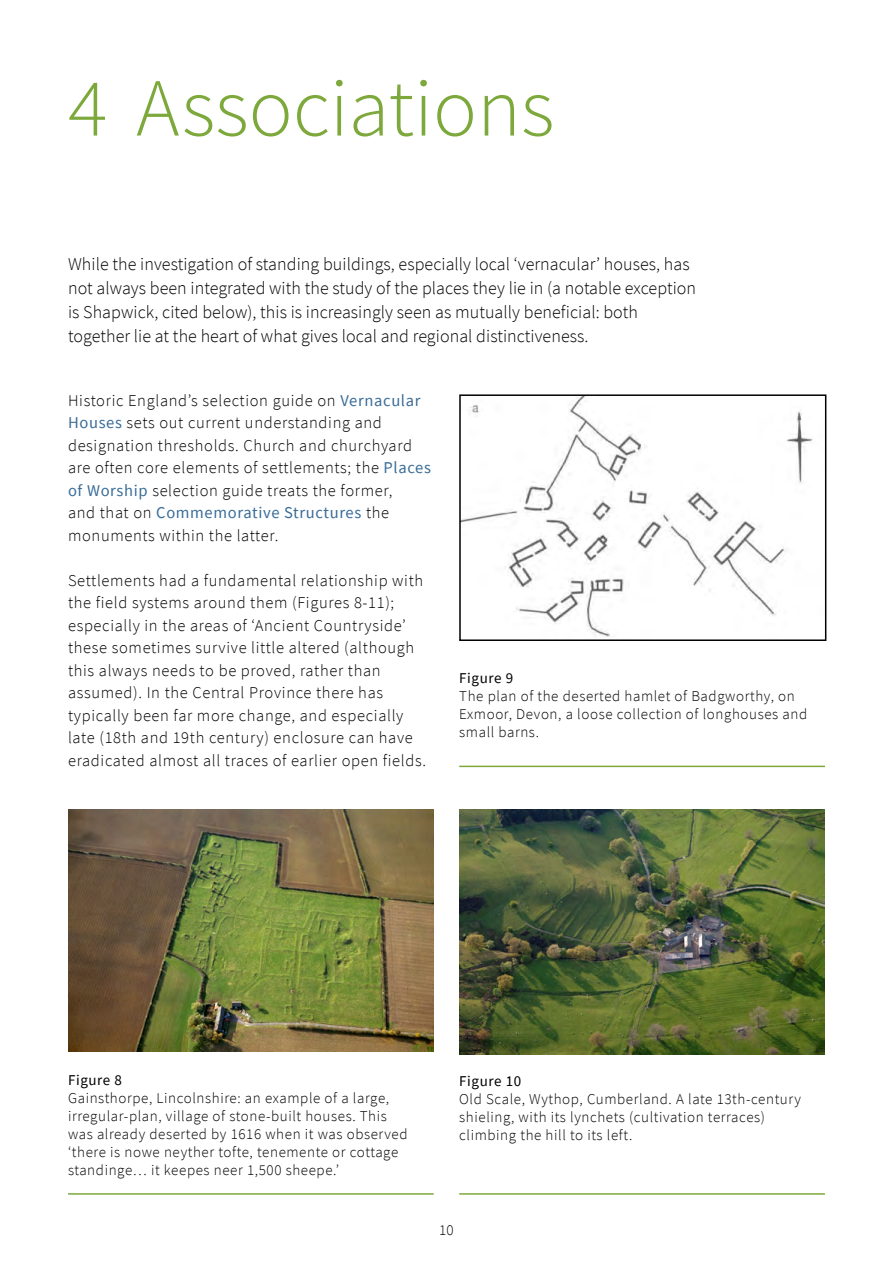
<style>
.page{position:relative;width:893px;height:1263px;background:#fff}
.page>*{position:absolute;margin:0;border:0;box-sizing:border-box;transform-origin:0 0}
.AHead{font:300 82.5px "Source Sans Pro";color:#7da93c}
.Intro_para{font:300 18px/24px "Source Sans Pro";letter-spacing:.005em;color:#000}
.Body_text{font:300 16.5px/22.5px "Source Sans Pro";letter-spacing:.04em;color:#000}
.Fig_Caption{font:300 15px/18px "Source Sans Pro";letter-spacing:.04em;color:#000}
.Fig_Head{font:15px "Source Sans Pro";letter-spacing:.04em;color:#000}
.Fig_Head_rule_above{font:15px "Source Sans Pro";letter-spacing:.04em;color:#000}
.s1{font-weight:400;color:#396c98}
</style>
<div class="page">
<hr style="left:68px;top:1193px;width:366px;height:2px;background:#7da93c">
<img style="left:68px;top:809px;width:366px;height:242px">
<hr style="left:459px;top:766px;width:366px;height:1px;background:#7da93c">
<hr style="left:459px;top:1193px;width:366px;height:2px;background:#7da93c">
<img style="left:462px;top:397px;width:351px;height:240px">
<div style="left:459px;top:394px;width:367px;height:247px;border:2px solid #000"></div>
<img style="left:459px;top:809px;width:366px;height:245px">
<h1 class="AHead" style="left:68px;top:58px;width:488px">4 Associations</h1>
<p class="Intro_para" style="left:68px;top:252px;width:630px">While the investigation of standing buildings, especially local ‘vernacular’ houses, has not always been integrated with the study of the places they lie in (a notable exception is Shapwick, cited below), this is increasingly seen as mutually beneficial: both together lie at the heart of what gives local and regional distinctiveness.</p>
<p class="Body_text" style="left:68px;top:389px;width:365px">Historic England’s selection guide on <span class="s1">Vernacular Houses</span> sets out current understanding and designation thresholds. Church and churchyard are often core elements of settlements; the <span class="s1">Places of Worship</span> selection guide treats the former,<br>and that on <span class="s1">Commemorative Structures</span> the monuments within the latter.</p>
<p class="Body_text" style="left:68px;top:569px;width:360px">Settlements had a fundamental relationship with the field systems around them (Figures 8-11); especially in the areas of ‘Ancient Countryside’ these sometimes survive little altered (although this always needs to be proved, rather than assumed). In the Central Province there has typically been far more change, and especially late (18th and 19th century) enclosure can have eradicated almost all traces of earlier open fields.</p>
<p class="Fig_Head_rule_above" style="left:459px;top:669px;width:55px">Figure 9</p>
<p class="Fig_Caption" style="left:459px;top:687px;width:349px">The plan of the deserted hamlet of Badgworthy, on<br>Exmoor, Devon, a loose collection of longhouses and small barns.</p>
<p class="Fig_Head" style="left:68px;top:1070px;width:55px">Figure 8</p>
<p class="Fig_Caption" style="left:68px;top:1088px;width:341px">Gainsthorpe, Lincolnshire: an example of a large, irregular-plan, village of stone-built houses. This was already deserted by 1616 when it was observed ‘there is nowe neyther tofte, tenemente or cottage standinge… it keepes neer 1,500 sheepe.’</p>
<p class="Fig_Head" style="left:459px;top:1071px;width:64px">Figure 10</p>
<p class="Fig_Caption" style="left:459px;top:1089px;width:343px">Old Scale, Wythop, Cumberland. A late 13th-century shieling, with its lynchets (cultivation terraces) climbing the hill to its left.</p>
<p class="Fig_Caption" style="left:439px;top:1221px;width:16px">10</p>
</div>
